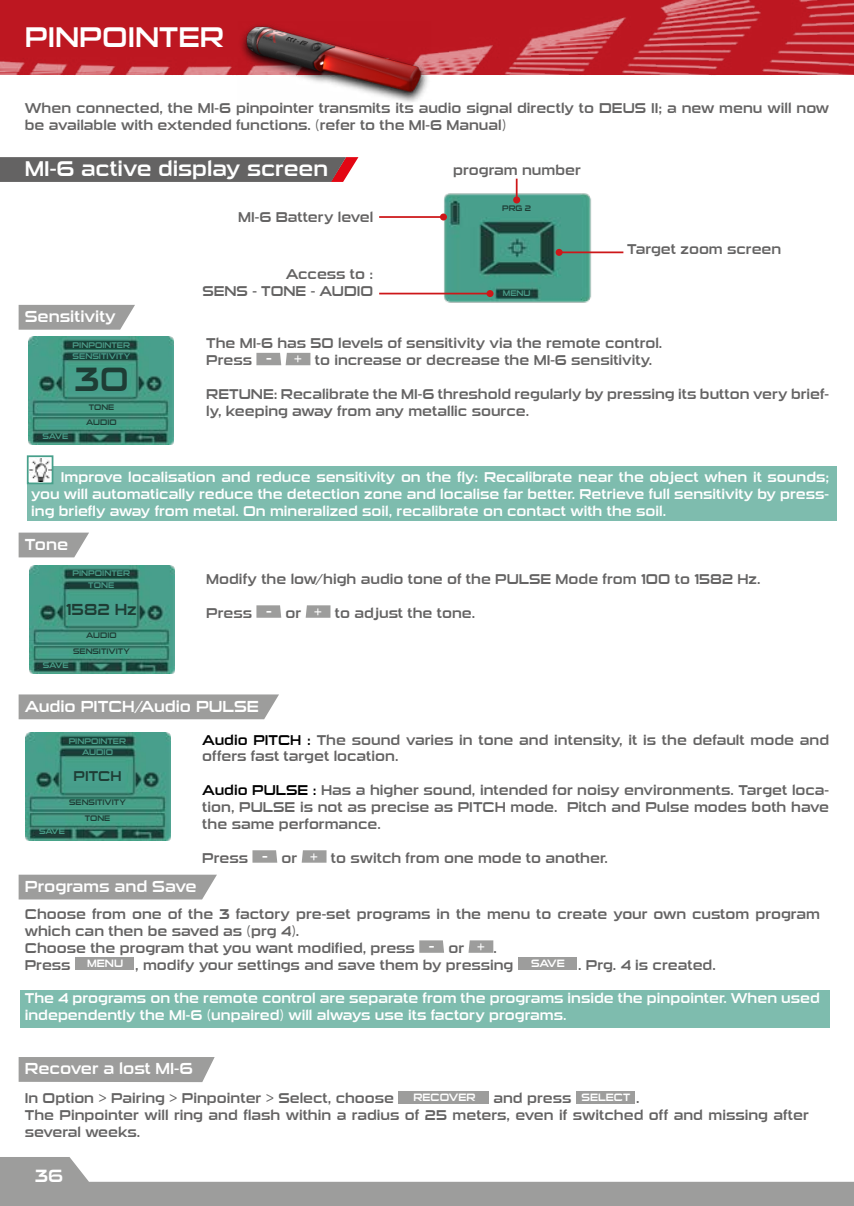
<style>
.page{position:relative;width:854px;height:1206px;background:#fff}
.page>*{position:absolute;margin:0;border:0;box-sizing:border-box;transform-origin:0 0}
.t1{font:33.25px "Sui Generis Rg";color:#1e3d35}
.t2{font:28px "Sui Generis Rg";color:#fff}
.t3{font:21px "Sui Generis Rg";color:#fff}
.t4{font:17.5px "Sui Generis Rg";color:#fff}
.t5{font:15.75px "Sui Generis Rg";color:#fff}
.t6{font:15.75px "Sui Generis Rg";color:#1e3d35}
.t7{font:14px/16.8px "Sui Generis Rg";color:#646363}
.t8{font:14px/16.8px "Sui Generis Rg";color:#fff}
.t9{font:14px "Sui Generis Rg";color:#1e3d35}
.t10{font:10.5px "Sui Generis Rg";color:#fff}
.t11{font:8.05px "Sui Generis Rg";color:#4a9f8b}
.t12{font:7.88px "Sui Generis Rg";color:#1e3d35}
.s1{font-size:17.5px;color:#fff}
.s2{color:#fff}
.s3{color:#000}
</style>
<div class="page">
<svg style="left:0;top:1157px;width:853px;height:48px;fill:#9d9d9c"></svg>
<img style="left:0;top:0;width:853px;height:75px">
<img style="left:25px;top:732px;width:145px;height:108px">
<img style="left:29px;top:566px;width:145px;height:107px">
<img style="left:29px;top:336px;width:145px;height:108px">
<svg style="left:19px;top:305px;width:116px;height:25px;background:#a4a4a3"></svg>
<svg style="left:19px;top:532px;width:70px;height:25px;background:#a9a9a8"></svg>
<div style="left:19px;top:694px;width:260px;height:25px;background:#9d9d9c"></div>
<svg style="left:19px;top:874px;width:198px;height:25px;background:#a3a3a2"></svg>
<div style="left:19px;top:1057px;width:195px;height:25px;background:#9d9d9c"></div>
<img style="left:236px;top:10px;width:198px;height:92px">
<img style="left:419px;top:179px;width:195px;height:124px">
<hr style="left:379px;top:216px;width:64px;height:2px;background:#cd1719">
<div style="left:440px;top:213px;width:7px;height:7px;background:#cd1719;border-radius:50%"></div>
<hr style="left:559px;top:251px;width:64px;height:2px;background:#cd1719">
<div style="left:555px;top:249px;width:7px;height:7px;background:#cd1719;border-radius:50%"></div>
<hr style="left:515px;top:179px;width:2px;height:21px;background:#cd1719">
<div style="left:513px;top:196px;width:7px;height:7px;background:#cd1719;border-radius:50%"></div>
<hr style="left:379px;top:293px;width:111px;height:1px;background:#cd1719">
<div style="left:486px;top:290px;width:7px;height:7px;background:#cd1719;border-radius:50%"></div>
<svg style="left:256px;top:353px;width:54px;height:12px"></svg>
<svg style="left:256px;top:605px;width:25px;height:12px"></svg>
<svg style="left:305px;top:605px;width:25px;height:12px"></svg>
<svg style="left:252px;top:850px;width:25px;height:12px"></svg>
<svg style="left:301px;top:850px;width:25px;height:12px"></svg>
<div style="left:20px;top:990px;width:808px;height:37px;background:#7ebcae"></div>
<div style="left:27px;top:467px;width:808px;height:54px;background:#7ebcae"></div>
<svg style="left:419px;top:940px;width:25px;height:12px"></svg>
<svg style="left:468px;top:940px;width:25px;height:12px"></svg>
<div style="left:75px;top:957px;width:59px;height:12px;background:#9d9d9c"></div>
<div style="left:517px;top:957px;width:59px;height:12px;background:#9d9d9c"></div>
<div style="left:398px;top:1090px;width:91px;height:13px;background:#9d9d9c"></div>
<div style="left:575px;top:1090px;width:59px;height:13px;background:#9d9d9c"></div>
<svg style="left:0;top:157px;width:358px;height:25px;background:#6c6364"></svg>
<svg style="left:27px;top:455px;width:26px;height:29px"></svg>
<img style="left:29px;top:458px;width:22px;height:23px">
<h2 class="t2" style="left:25px;top:21px;width:201px">PINPOINTER</h2>
<p class="t7" style="left:25px;top:100px;width:805px">When connected, the MI-6 pinpointer transmits its audio signal directly to DEUS II; a new menu will now be available with extended functions. (refer to the MI-6 Manual)</p>
<h3 class="t3" style="left:25px;top:156px;width:305px">MI-6 active display screen</h3>
<p class="t7" style="left:238px;top:209px;width:136px">MI-6 Battery level</p>
<p class="t5" style="left:25px;top:307px;width:93px">Sensitivity</p>
<p class="t7" style="left:202px;top:266px;width:172px;text-align:right">Access to :<br>SENS - TONE - AUDIO</p>
<p class="t7" style="left:453px;top:162px;width:129px">program number</p>
<p class="t12" style="left:502px;top:203px;width:30px">PRG 2</p>
<p class="t11" style="left:502px;top:289px;width:29px">MENU</p>
<p class="t7" style="left:627px;top:241px;width:156px">Target zoom screen</p>
<p class="t11" style="left:73px;top:340px;width:59px">PINPOINTER</p>
<p class="t11" style="left:73px;top:351px;width:59px">SENSITIVITY</p>
<h1 class="t1" style="left:74px;top:359px;width:56px">30</h1>
<p class="t12" style="left:89px;top:402px;width:27px">TONE</p>
<p class="t11" style="left:43px;top:431px;width:27px">SAVE</p>
<p class="t12" style="left:86px;top:417px;width:32px">AUDIO</p>
<p class="t7" style="left:206px;top:335px;width:457px">The MI-6 has 50 levels of sensitivity via the remote control.<br>Press <span class="s1">-</span></p>
<p class="t7" style="left:294px;top:352px;width:360px"><span class="s2">+</span> to increase or decrease the MI-6 sensitivity.</p>
<p class="t7" style="left:206px;top:386px;width:624px">RETUNE: Recalibrate the MI-6 threshold regularly by pressing its button very brief&shy;ly, keeping away from any metallic source.</p>
<p class="t8" style="left:61px;top:469px;width:769px">Improve localisation and reduce sensitivity on the fly: Recalibrate near the object when it sounds;</p>
<p class="t8" style="left:31px;top:486px;width:799px">you will automatically reduce the detection zone and localise far better. Retrieve full sensitivity by press&shy;ing briefly away from metal. On mineralized soil, recalibrate on contact with the soil.</p>
<p class="t5" style="left:25px;top:535px;width:45px">Tone</p>
<p class="t11" style="left:72px;top:569px;width:59px">PINPOINTER</p>
<p class="t11" style="left:88px;top:580px;width:28px">TONE</p>
<p class="t6" style="left:66px;top:600px;width:72px">1582 Hz</p>
<p class="t12" style="left:86px;top:631px;width:32px">AUDIO</p>
<p class="t12" style="left:73px;top:647px;width:58px">SENSITIVITY</p>
<p class="t11" style="left:43px;top:660px;width:27px">SAVE</p>
<p class="t7" style="left:206px;top:570px;width:555px">Modify the low/high audio tone of the PULSE Mode from 100 to 1582 Hz.</p>
<p class="t7" style="left:206px;top:604px;width:270px">Press <span class="s1">-</span> or <span class="s2">+</span> to adjust the tone.</p>
<p class="t5" style="left:25px;top:697px;width:235px">Audio PITCH/Audio PULSE</p>
<p class="t11" style="left:69px;top:736px;width:59px">PINPOINTER</p>
<p class="t7" style="left:202px;top:731px;width:628px"><span class="s3">Audio PITCH :</span> The sound varies in tone and intensity, it is the default mode and offers fast target location.</p>
<p class="t7" style="left:202px;top:782px;width:628px;text-align:justify"><span class="s3">Audio PULSE :</span> Has a higher sound, intended for noisy environments. Target loca&shy;tion, PULSE is not as precise as PITCH mode. Pitch and Pulse modes both have the same performance.</p>
<p class="t7" style="left:202px;top:849px;width:407px">Press <span class="s1">-</span> or <span class="s2">+</span> to switch from one mode to another.</p>
<p class="t11" style="left:82px;top:747px;width:32px">AUDIO</p>
<p class="t9" style="left:73px;top:767px;width:50px">PITCH</p>
<p class="t12" style="left:85px;top:814px;width:27px">TONE</p>
<p class="t12" style="left:69px;top:797px;width:58px">SENSITIVITY</p>
<p class="t11" style="left:39px;top:827px;width:27px">SAVE</p>
<p class="t5" style="left:25px;top:877px;width:173px">Programs and Save</p>
<p class="t7" style="left:25px;top:905px;width:796px">Choose from one of the 3 factory pre-set programs in the menu to create your own custom program which can then be saved as (prg 4).<br>Choose the program that you want modified, press <span class="s1">-</span> or <span class="s2">+</span> .<br>Press <sup>MENU</sup> , modify your settings and save them by pressing</p>
<p class="t7" style="left:531px;top:956px;width:186px"><sup>SAVE</sup> . Prg. 4 is created.</p>
<p class="t8" style="left:25px;top:990px;width:796px">The 4 programs on the remote control are separate from the programs inside the pinpointer. When used independently the MI-6 (unpaired) will always use its factory programs.</p>
<p class="t5" style="left:25px;top:1059px;width:169px">Recover a lost MI-6</p>
<p class="t7" style="left:25px;top:1090px;width:785px;text-indent:468px">and press <sup>SELECT</sup> .<br>The Pinpointer will ring and flash within a radius of 25 meters, even if switched off and missing after several weeks.</p>
<p class="t7" style="left:25px;top:1090px;width:370px">In Option &gt; Pairing &gt; Pinpointer &gt; Select, choose</p>
<p class="t10" style="left:413px;top:1090px;width:64px">RECOVER</p>
<p class="t4" style="left:35px;top:1166px;width:30px">36</p>
</div>
